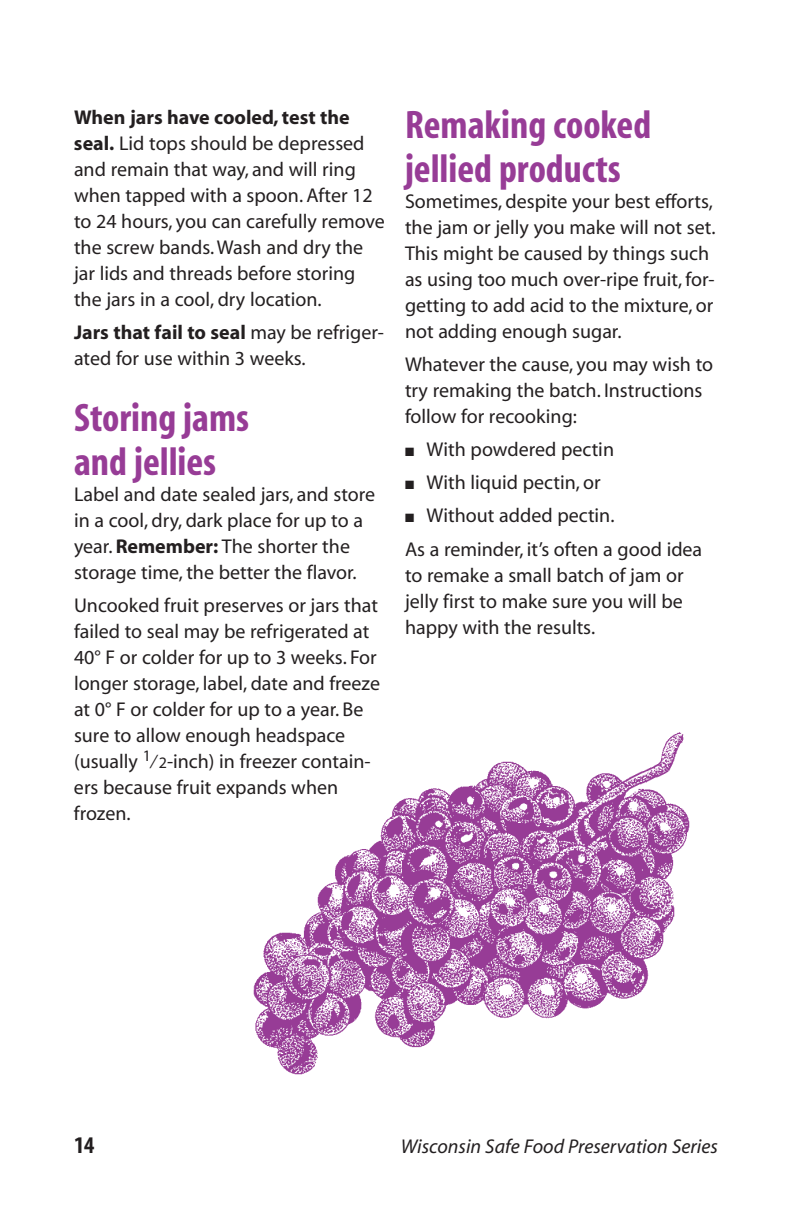
<style>
.page{position:relative;width:792px;height:1224px;background:#fff}
.page>*{position:absolute;margin:0;border:0;box-sizing:border-box;transform-origin:0 0}
.t1{font:700 condensed 40px/44px "Myriad";color:#973c96}
.t2{font:700 condensed 24px "Myriad";color:#231f20}
.t3{font:20px/26px "Myriad";color:#231f20}
.t4{font:italic 20px "Myriad";color:#231f20}
.s1{font-weight:700}
.s2{font-size:16px}
</style>
<div class="page">
<img style="left:253px;top:732px;width:437px;height:343px">
<p class="t3" style="left:74px;top:106px;width:312px"><span class="s1">When jars have cooled, test the seal.</span> Lid tops should be depressed and remain that way, and will ring when tapped with a spoon. After 12 to 24 hours, you can carefully remove the screw bands.Wash and dry the jar lids and threads before storing the jars in a cool, dry location.</p>
<p class="t3" style="left:74px;top:321px;width:312px"><span class="s1">Jars that fail to seal</span> may be refriger&shy;ated for use within 3 weeks.</p>
<h1 class="t1" style="left:74px;top:399px;width:177px">Storing jams and jellies</h1>
<p class="t3" style="left:74px;top:483px;width:303px">Label and date sealed jars, and store in a cool, dry, dark place for up to a year. <span class="s1">Remember:</span> The shorter the storage time, the better the flavor.</p>
<p class="t3" style="left:74px;top:594px;width:308px">Uncooked fruit preserves or jars that failed to seal may be refrigerated at<br>40° F or colder for up to 3 weeks. For longer storage, label, date and freeze at 0° F or colder for up to a year. Be sure to allow enough headspace (usually <sup>1</sup>⁄<span class="s2">2</span>-inch) in freezer contain&shy;ers because fruit expands when frozen.</p>
<h1 class="t1" style="left:405px;top:106px;width:248px">Remaking cooked jellied products</h1>
<p class="t3" style="left:405px;top:190px;width:312px">Sometimes, despite your best efforts, the jam or jelly you make will not set.<br>This might be caused by things such as using too much over-ripe fruit, for&shy;getting to add acid to the mixture, or not adding enough sugar.</p>
<p class="t3" style="left:405px;top:353px;width:310px">Whatever the cause, you may wish to try remaking the batch. Instructions follow for recooking:</p>
<p class="t3" style="left:405px;top:438px;width:211px">■ With powdered pectin</p>
<p class="t3" style="left:405px;top:471px;width:197px">■ With liquid pectin, or</p>
<p class="t3" style="left:405px;top:501px;width:299px;line-height:33.2px">■ Without added pectin.<br>As a reminder, it’s often a good idea</p>
<p class="t3" style="left:405px;top:564px;width:280px;text-align:justify">to remake a small batch of jam or jelly first to make sure you will be happy with the results.</p>
<p class="t2" style="left:74px;top:1136px;width:22px">14</p>
<p class="t4" style="left:401px;top:1138px;width:319px">Wisconsin Safe Food Preservation Series</p>
</div>
